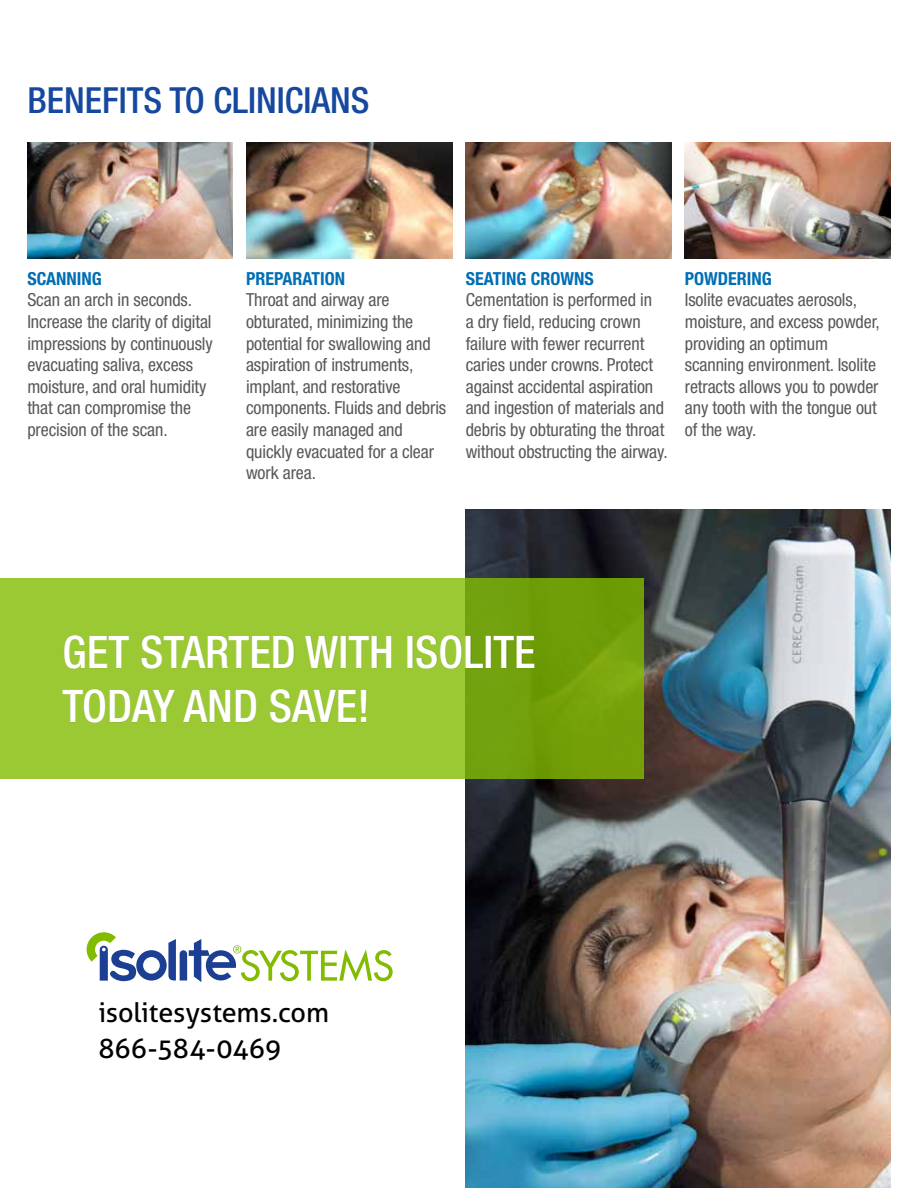
<style>
.page{position:relative;width:918px;height:1188px;background:#fff}
.page>*{position:absolute;margin:0;border:0;box-sizing:border-box;transform-origin:0 0}
.t1{font:500 condensed 45px/54px "Helvetica Neue LT Std";color:#fff}
.t2{font:500 condensed 36px "Helvetica Neue LT Std";color:#15489e}
.t3{font:27px/36px "Aller";letter-spacing:-.005em;color:#000}
.t4{font:condensed 18px/21.6px "Helvetica Neue LT Std";letter-spacing:-.005em;color:#58595b}
.t5{font:700 condensed 18px "Helvetica Neue LT Std";color:#006eb5}
</style>
<div class="page">
<img style="left:466px;top:510px;width:425px;height:678px">
<svg style="left:0;top:578px;width:644px;height:200px;background:#8dba24"></svg>
<img style="left:27px;top:143px;width:206px;height:115px">
<img style="left:246px;top:143px;width:206px;height:115px">
<img style="left:466px;top:143px;width:206px;height:115px">
<img style="left:685px;top:143px;width:206px;height:115px">
<div style="left:63px;top:635px;width:472px;height:88px;background:#000;opacity:.2"></div>
<svg style="left:87px;top:932px;width:306px;height:50px"></svg>
<h2 class="t2" style="left:27px;top:78px;width:344px">BENEFITS TO CLINICIANS</h2>
<p class="t5" style="left:27px;top:267px;width:76px">SCANNING</p>
<p class="t4" style="left:27px;top:289px;width:187px">Scan an arch in seconds.<br>Increase the clarity of digital impressions by continuously evacuating saliva, excess moisture, and oral humidity that can compromise the precision of the scan.</p>
<p class="t5" style="left:246px;top:267px;width:101px">PREPARATION</p>
<p class="t4" style="left:246px;top:289px;width:202px">Throat and airway are obturated, minimizing the potential for swallowing and aspiration of instruments, implant, and restorative components. Fluids and debris are easily managed and quickly evacuated for a clear work area.</p>
<p class="t5" style="left:466px;top:267px;width:129px">SEATING CROWNS</p>
<p class="t4" style="left:466px;top:289px;width:203px">Cementation is performed in<br>a dry field, reducing crown failure with fewer recurrent caries under crowns. Protect against accidental aspiration and ingestion of materials and debris by obturating the throat without obstructing the airway.</p>
<p class="t5" style="left:685px;top:267px;width:89px">POWDERING</p>
<p class="t4" style="left:685px;top:289px;width:197px">Isolite evacuates aerosols, moisture, and excess powder, providing an optimum scanning environment. Isolite retracts allows you to powder any tooth with the tongue out of the way.</p>
<h1 class="t1" style="left:63px;top:624px;width:475px">GET STARTED WITH ISOLITE<br>TODAY AND SAVE!</h1>
<h3 class="t3" style="left:98px;top:994px;width:232px">isolitesystems.com<br>866-584-0469</h3>
</div>
